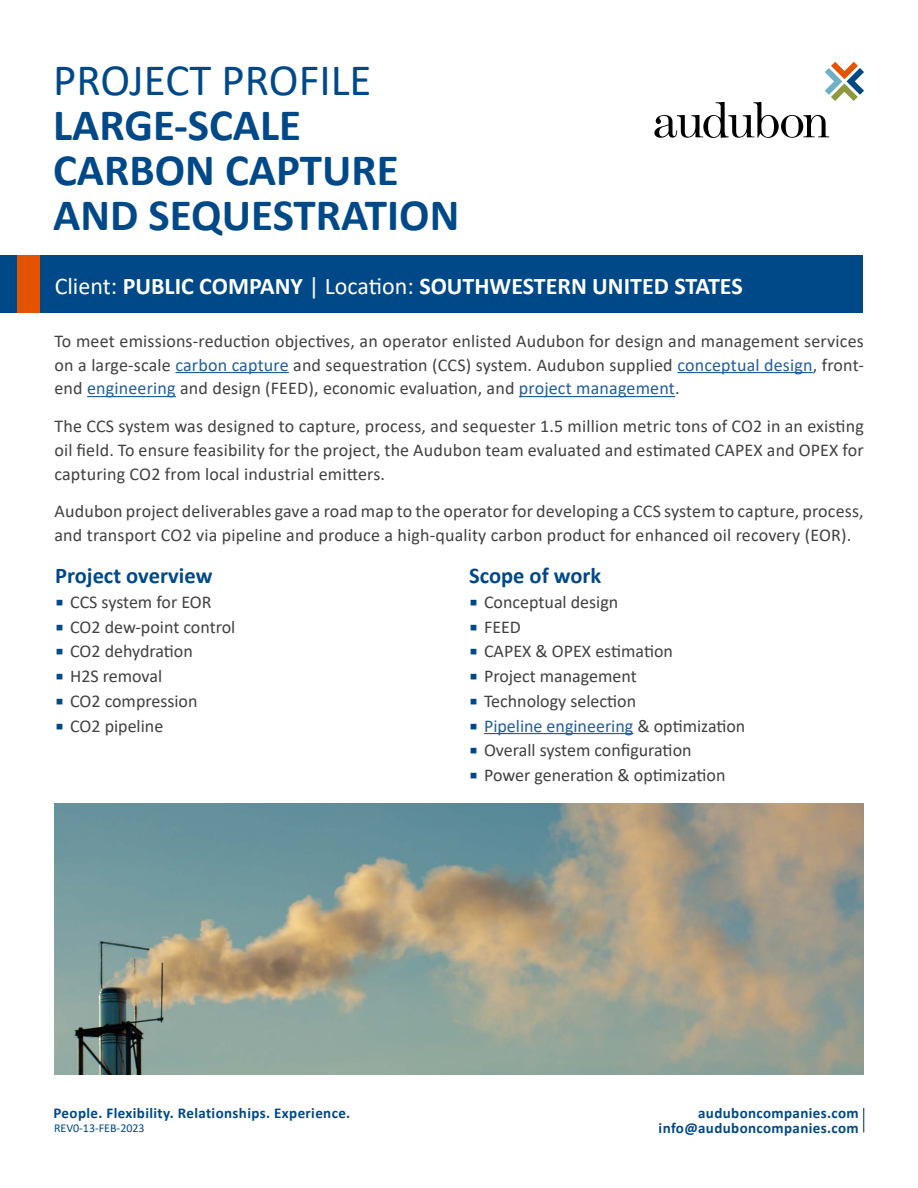
<style>
.page{position:relative;width:918px;height:1188px;background:#fff}
.page>*{position:absolute;margin:0;border:0;box-sizing:border-box;transform-origin:0 0}
.t1{font:700 45px/45px "Calibri";color:#004988}
.t2{font:45px "Calibri";color:#004988}
.t3{font:700 24px "Calibri";color:#fff}
.t4{font:700 22.5px "Calibri";color:#004988}
.t5{font:18px/24px "Calibri";color:#414042;text-align:justify}
.t6{font:18px "Calibri";color:#215e9e}
.t7{font:700 15px "Calibri";letter-spacing:.025em;color:#004988}
.t8{font:12px "Calibri";color:#004988}
.s1{font-weight:400}
.s2{color:#215e9e}
.s3{font-family:"Franklin Gothic";font-size:25.5px;color:#004988}
.s4{color:#414042}
</style>
<div class="page">
<svg style="left:863px;top:1108px;width:1px;height:24px"></svg>
<svg style="left:654px;top:62px;width:210px;height:76px"></svg>
<img style="left:54px;top:804px;width:810px;height:270px">
<hr style="left:175px;top:372px;width:114px;height:1px;background:#215e9e">
<hr style="left:677px;top:372px;width:136px;height:1px;background:#215e9e">
<hr style="left:87px;top:396px;width:89px;height:1px;background:#215e9e">
<hr style="left:519px;top:396px;width:156px;height:1px;background:#215e9e">
<hr style="left:484px;top:733px;width:149px;height:1px;background:#215e9e">
<div style="left:0;top:255px;width:862px;height:58px;background:#004988"></div>
<div style="left:18px;top:255px;width:22px;height:58px;background:#e45400"></div>
<h1 class="t2" style="left:53px;top:49px;width:320px">PROJECT PROFILE</h1>
<h1 class="t1" style="left:53px;top:102px;width:408px">LARGE-SCALE<br>CARBON CAPTURE<br>AND SEQUESTRATION</h1>
<h2 class="t3" style="left:55px;top:269px;width:690px"><span class="s1">Client:</span> PUBLIC COMPANY <span class="s1">| Location:</span> SOUTHWESTERN UNITED STATES</h2>
<p class="t5" style="left:55px;top:328px;width:811px">To meet emissions-reduction objectives, an operator enlisted Audubon for design and management services on a large-scale <span class="s2">carbon capture</span> and sequestration (CCS) system. Audubon supplied <span class="s2">conceptual design</span>, front&shy;end <span class="s2">engineering</span> and design (FEED), economic evaluation, and <span class="s2">project management</span>.</p>
<p class="t5" style="left:55px;top:414px;width:811px">The CCS system was designed to capture, process, and sequester 1.5 million metric tons of CO2 in an existing oil field. To ensure feasibility for the project, the Audubon team evaluated and estimated CAPEX and OPEX for capturing CO2 from local industrial emitters.</p>
<p class="t5" style="left:55px;top:499px;width:811px">Audubon project deliverables gave a road map to the operator for developing a CCS system to capture, process, and transport CO2 via pipeline and produce a high-quality carbon product for enhanced oil recovery (EOR).</p>
<p class="t4" style="left:55px;top:560px;width:159px">Project overview</p>
<p class="t5" style="left:55px;top:589px;width:158px"><span class="s3">▪</span> CCS system for EOR</p>
<p class="t5" style="left:55px;top:614px;width:182px"><span class="s3">▪</span> CO2 dew-point control</p>
<p class="t5" style="left:55px;top:639px;width:139px"><span class="s3">▪</span> CO2 dehydration</p>
<p class="t5" style="left:55px;top:664px;width:109px"><span class="s3">▪</span> H2S removal</p>
<p class="t5" style="left:55px;top:688px;width:144px"><span class="s3">▪</span> CO2 compression</p>
<p class="t5" style="left:55px;top:713px;width:110px"><span class="s3">▪</span> CO2 pipeline</p>
<p class="t4" style="left:469px;top:560px;width:134px">Scope of work</p>
<p class="t5" style="left:469px;top:589px;width:151px"><span class="s3">▪</span> Conceptual design</p>
<p class="t5" style="left:469px;top:614px;width:53px"><span class="s3">▪</span> FEED</p>
<p class="t5" style="left:469px;top:639px;width:205px"><span class="s3">▪</span> CAPEX &amp; OPEX estimation</p>
<p class="t5" style="left:469px;top:664px;width:169px"><span class="s3">▪</span> Project management</p>
<p class="t5" style="left:469px;top:688px;width:169px"><span class="s3">▪</span> Technology selection</p>
<p class="t6" style="left:469px;top:713px;width:278px"><span class="s3">▪</span> Pipeline engineering <span class="s4">&amp; optimization</span></p>
<p class="t5" style="left:469px;top:738px;width:224px"><span class="s3">▪</span> Overall system configuration</p>
<p class="t5" style="left:469px;top:763px;width:258px"><span class="s3">▪</span> Power generation &amp; optimization</p>
<p class="t7" style="left:54px;top:1103px;width:298px">People. Flexibility. Relationships. Experience.</p>
<p class="t7" style="left:698px;top:1102px;width:162px">auduboncompanies.com</p>
<p class="t8" style="left:54px;top:1119px;width:92px">REV0-13-FEB-2023</p>
<p class="t7" style="left:659px;top:1117px;width:202px">info@auduboncompanies.com</p>
</div>
